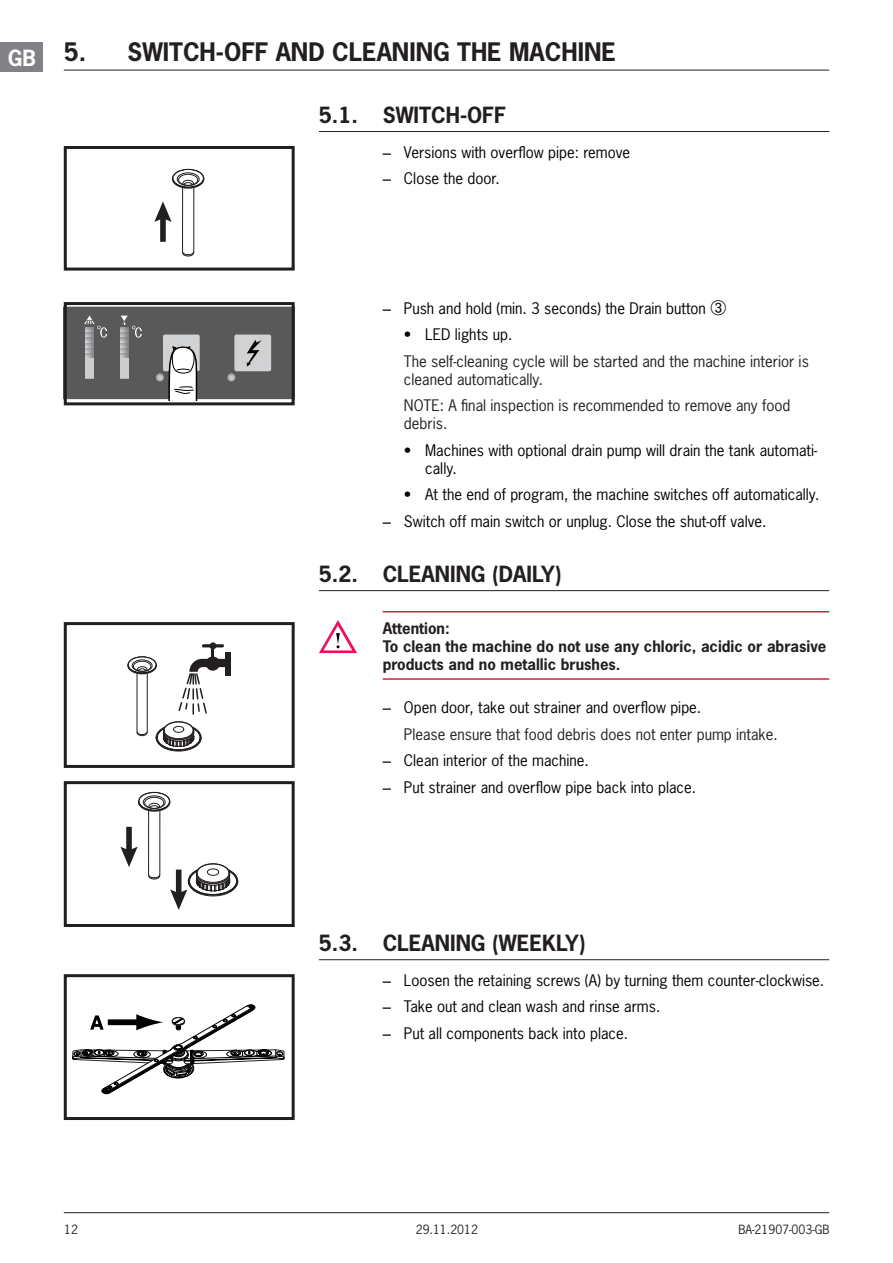
<style>
.page{position:relative;width:893px;height:1263px;background:#fff}
.page>*{position:absolute;margin:0;border:0;box-sizing:border-box;transform-origin:0 0}
.t1{font:700 24px "News Gothic Std";color:#231f20}
.t2{font:700 21px "News Gothic Std";color:#231f20}
.t3{font:700 21px "News Gothic Std";color:#fff}
.t4{font:15px/18px "News Gothic Std";color:#000}
.t5{font:15px/18px "News Gothic Std";color:#231f20}
.t6{font:700 15px/18px "News Gothic Std";color:#231f20}
.t7{font:12px "News Gothic Std";color:#231f20}
.s1{font-family:"Arial"}
.s2{font-family:"Arial";color:#000}
.s3{color:#000}
</style>
<div class="page">
<hr style="left:64px;top:1212px;width:765px;height:1px;background:#231f20">
<div style="left:0;top:43px;width:43px;height:29px;background:#808285"></div>
<hr style="left:64px;top:70px;width:765px;height:1px;background:#231f20">
<hr style="left:319px;top:131px;width:510px;height:1px;background:#231f20">
<hr style="left:319px;top:590px;width:510px;height:1px;background:#231f20">
<hr style="left:383px;top:611px;width:446px;height:1px;background:#da1f3d">
<hr style="left:383px;top:678px;width:446px;height:2px;background:#da1f3d">
<hr style="left:319px;top:959px;width:510px;height:1px;background:#231f20">
<svg style="left:154px;top:169px;width:50px;height:88px"></svg>
<div style="left:64px;top:146px;width:231px;height:125px;border:3px solid #231f20"></div>
<div style="left:64px;top:302px;width:231px;height:103px;border:3px solid #231f20"></div>
<svg style="left:64px;top:307px;width:231px;height:94px;background:#717172"></svg>
<svg style="left:319px;top:620px;width:38px;height:33px"></svg>
<div style="left:226px;top:652px;width:5px;height:23px;background:#231f20"></div>
<hr style="left:202px;top:644px;width:22px;height:3px;background:#231f20;border-radius:2px">
<div style="left:209px;top:642px;width:7px;height:7px;background:#231f20;border-radius:50%"></div>
<svg style="left:128px;top:646px;width:98px;height:105px"></svg>
<div style="left:64px;top:622px;width:231px;height:146px;border:3px solid #231f20"></div>
<svg style="left:120px;top:792px;width:118px;height:118px"></svg>
<div style="left:64px;top:781px;width:231px;height:146px;border:3px solid #231f20"></div>
<svg style="left:72px;top:1004px;width:213px;height:90px"></svg>
<div style="left:64px;top:974px;width:231px;height:146px;border:3px solid #231f20"></div>
<h2 class="t3" style="left:8px;top:44px;width:80px">GB <sup>5.</sup></h2>
<h1 class="t1" style="left:128px;top:36px;width:490px">Switch-Off and cleaning the machine</h1>
<h2 class="t2" style="left:319px;top:101px;width:188px">5.1. Switch-off</h2>
<p class="t4" style="left:383px;top:143px;width:249px"><span class="s1">–</span> Versions with overflow pipe: remove</p>
<p class="t4" style="left:383px;top:169px;width:119px"><span class="s1">–</span> Close the door.</p>
<p class="t4" style="left:383px;top:299px;width:346px"><span class="s1">–</span> Push and hold (min. 3 seconds) the Drain button ➂</p>
<p class="t4" style="left:404px;top:325px;width:110px">• LED lights up.</p>
<p class="t5" style="left:404px;top:352px;width:406px">The self-cleaning cycle will be started and the machine interior is cleaned automatically.</p>
<p class="t5" style="left:404px;top:396px;width:388px">NOTE: A final inspection is recommended to remove any food debris.</p>
<p class="t4" style="left:425px;top:441px;width:393px;text-indent:-21px">• Machines with optional drain pump will drain the tank automati&shy;cally.</p>
<p class="t4" style="left:404px;top:485px;width:417px">• At the end of program, the machine switches off automatically.</p>
<p class="t4" style="left:383px;top:512px;width:385px"><span class="s1">–</span> Switch off main switch or unplug. Close the shut-off valve.</p>
<h2 class="t2" style="left:319px;top:560px;width:244px">5.2. Cleaning (daily)</h2>
<p class="t6" style="left:383px;top:619px;width:445px">Attention:<br>To clean the machine do not use any chloric, acidic or abrasive products and no metallic brushes.</p>
<p class="t5" style="left:404px;top:694px;width:375px;line-height:26.5px;text-indent:-21px"><span class="s2">–</span> <span class="s3">Open door, take out strainer and overflow pipe.<br></span>Please ensure that food debris does not enter pump intake.</p>
<p class="t4" style="left:383px;top:751px;width:208px"><span class="s1">–</span> Clean interior of the machine.</p>
<p class="t4" style="left:383px;top:778px;width:315px"><span class="s1">–</span> Put strainer and overflow pipe back into place.</p>
<h2 class="t2" style="left:319px;top:929px;width:268px">5.3. Cleaning (weekly)</h2>
<p class="t4" style="left:383px;top:971px;width:443px"><span class="s1">–</span> Loosen the retaining screws (A) by turning them counter-clockwise.</p>
<p class="t4" style="left:383px;top:997px;width:279px"><span class="s1">–</span> Take out and clean wash and rinse arms.</p>
<p class="t4" style="left:383px;top:1024px;width:247px"><span class="s1">–</span> Put all components back into place.</p>
<p class="t7" style="left:64px;top:1222px;width:15px">12</p>
<p class="t7" style="left:416px;top:1222px;width:64px">29.11.2012</p>
<p class="t7" style="left:738px;top:1222px;width:93px">BA-21907-003-GB</p>
</div>
